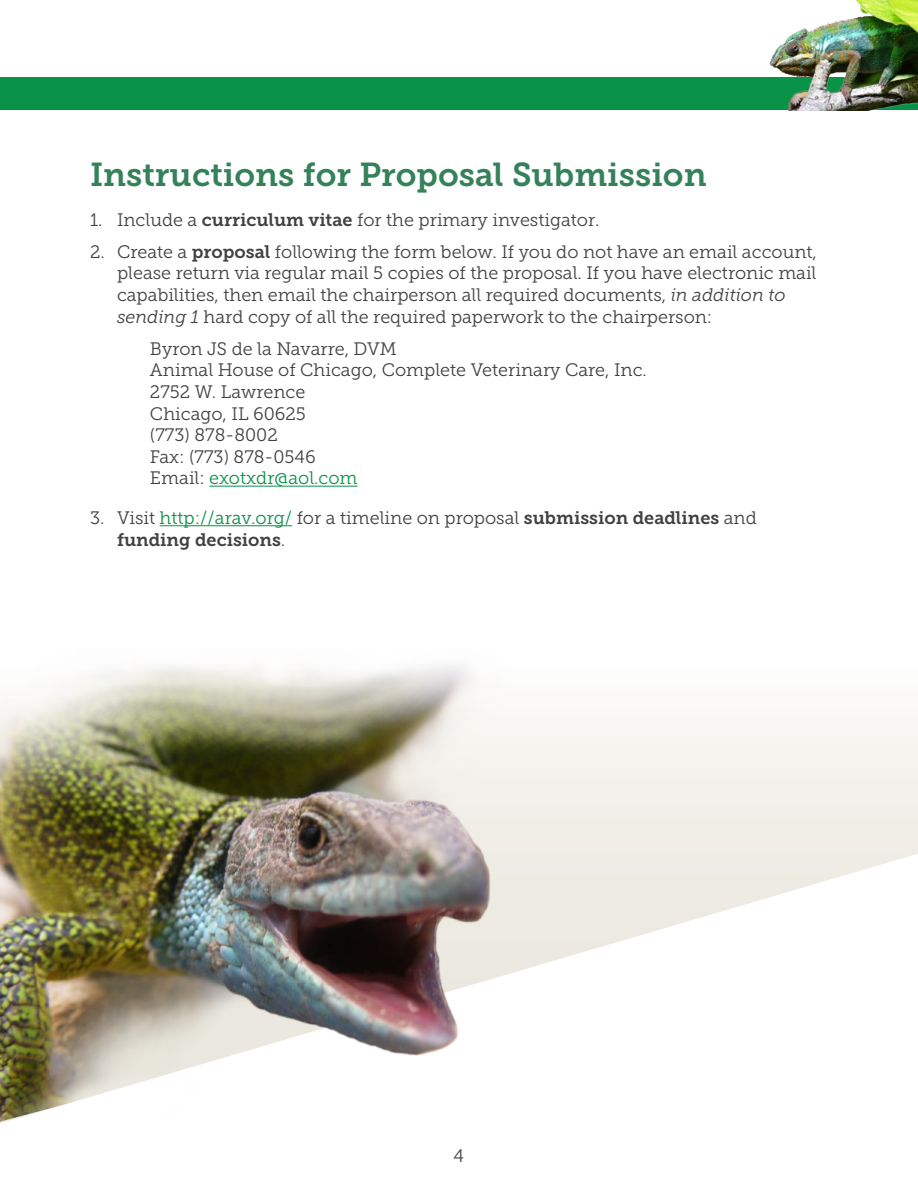
<style>
.page{position:relative;width:918px;height:1188px;background:#fff}
.page>*{position:absolute;margin:0;border:0;box-sizing:border-box;transform-origin:0 0}
.t1{font:33px "Museo Slab 700";color:#35815a}
.t2{font:18px/21.6px "Museo Slab 300";color:#414042}
.t3{font:18px "Museo Slab 700";color:#414042}
.s1{font-family:"Museo Slab 700"}
.s2{font-style:italic}
.s3{color:#089247}
.s4{font-family:"Museo Slab 300"}
</style>
<div class="page">
<div style="left:0;top:78px;width:918px;height:32px;background:#089247"></div>
<img style="left:742px;top:0;width:176px;height:110px">
<svg style="left:652px;top:715px;width:266px;height:217px;fill:#f2f1eb"></svg>
<hr style="left:209px;top:486px;width:149px;height:1px;background:#089247">
<hr style="left:160px;top:525px;width:132px;height:1px;background:#089247">
<img style="left:0;top:664px;width:652px;height:460px">
<h1 class="t1" style="left:90px;top:156px;width:618px">Instructions for Proposal Submission</h1>
<p class="t2" style="left:90px;top:209px;width:511px">1. Include a <span class="s1">curriculum vitae</span> for the primary investigator.</p>
<p class="t2" style="left:117px;top:241px;width:702px;text-indent:-27px">2. Create a <span class="s1">proposal</span> following the form below. If you do not have an email account, please return via regular mail 5 copies of the proposal. If you have electronic mail capabilities, then email the chairperson all required documents, <span class="s2">in addition to sending 1</span> hard copy of all the required paperwork to the chairperson:</p>
<p class="t2" style="left:150px;top:338px;width:499px">Byron JS de la Navarre, DVM<br>Animal House of Chicago, Complete Veterinary Care, Inc.<br>2752 W. Lawrence<br>Chicago, IL 60625<br>(773) 878-8002<br>Fax: (773) 878-0546<br>Email: <span class="s3">exotxdr@aol.com</span></p>
<p class="t2" style="left:90px;top:507px;width:668px">3. Visit <span class="s3">http://arav.org/</span> for a timeline on proposal <span class="s1">submission deadlines</span> and</p>
<p class="t3" style="left:117px;top:529px;width:170px">funding decisions<span class="s4">.</span></p>
<p class="t2" style="left:454px;top:1145px;width:12px">4</p>
</div>
